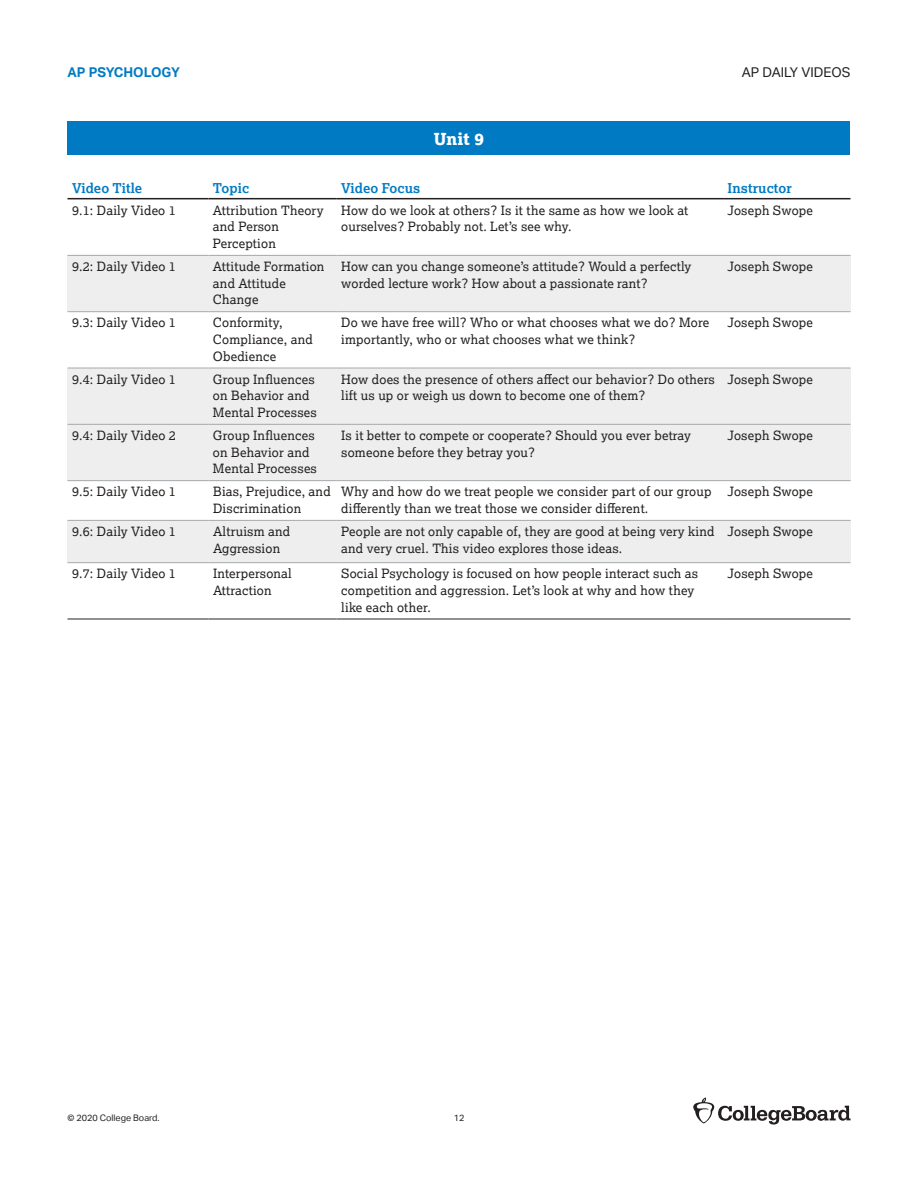
<style>
.page{position:relative;width:918px;height:1188px;background:#fff}
.page>*{position:absolute;margin:0;border:0;box-sizing:border-box;transform-origin:0 0}
.t1{font:800 16.5px "Lexia";color:#fff}
.t2{font:700 13.5px "Lexia";letter-spacing:.005em;color:#007bc3}
.t3{font:13.5px "Aktiv Grotesk";color:#231f20}
.t4{font:700 13.5px "Aktiv Grotesk";color:#007bc3}
.t5{font:12.75px/16.5px "Lexia";letter-spacing:.015em;color:#231f20}
.t6{font:9px "Aktiv Grotesk";color:#231f20}
</style>
<div class="page">
<svg style="left:693px;top:1098px;width:157px;height:27px"></svg>
<div style="left:68px;top:122px;width:782px;height:33px;background:#007bc3"></div>
<svg style="left:68px;top:197px;width:782px;height:1px"></svg>
<div style="left:68px;top:255px;width:140px;height:57px;background:#eeeeef"></div>
<div style="left:208px;top:255px;width:129px;height:57px;background:#eeeeef"></div>
<div style="left:337px;top:255px;width:386px;height:57px;background:#eeeeef"></div>
<div style="left:723px;top:255px;width:127px;height:57px;background:#eeeeef"></div>
<div style="left:68px;top:368px;width:140px;height:56px;background:#eeeeef"></div>
<div style="left:208px;top:368px;width:129px;height:56px;background:#eeeeef"></div>
<div style="left:337px;top:368px;width:386px;height:56px;background:#eeeeef"></div>
<div style="left:723px;top:368px;width:127px;height:56px;background:#eeeeef"></div>
<div style="left:68px;top:424px;width:140px;height:57px;background:#eeeeef"></div>
<div style="left:208px;top:424px;width:129px;height:57px;background:#eeeeef"></div>
<div style="left:337px;top:424px;width:386px;height:57px;background:#eeeeef"></div>
<div style="left:723px;top:424px;width:127px;height:57px;background:#eeeeef"></div>
<div style="left:68px;top:520px;width:140px;height:43px;background:#eeeeef"></div>
<div style="left:208px;top:520px;width:129px;height:43px;background:#eeeeef"></div>
<div style="left:337px;top:520px;width:386px;height:43px;background:#eeeeef"></div>
<div style="left:723px;top:520px;width:127px;height:43px;background:#eeeeef"></div>
<hr style="left:68px;top:198px;width:140px;height:1px;background:#231f20">
<hr style="left:208px;top:198px;width:129px;height:1px;background:#231f20">
<hr style="left:337px;top:198px;width:386px;height:1px;background:#231f20">
<hr style="left:723px;top:198px;width:128px;height:1px;background:#231f20">
<hr style="left:68px;top:255px;width:140px;height:1px;background:#a8a9ad">
<hr style="left:208px;top:255px;width:129px;height:1px;background:#a8a9ad">
<hr style="left:337px;top:255px;width:386px;height:1px;background:#a8a9ad">
<hr style="left:723px;top:255px;width:128px;height:1px;background:#a8a9ad">
<hr style="left:68px;top:311px;width:140px;height:1px;background:#a8a9ad">
<hr style="left:208px;top:311px;width:129px;height:1px;background:#a8a9ad">
<hr style="left:337px;top:311px;width:386px;height:1px;background:#a8a9ad">
<hr style="left:723px;top:311px;width:128px;height:1px;background:#a8a9ad">
<hr style="left:68px;top:368px;width:140px;height:1px;background:#a8a9ad">
<hr style="left:208px;top:368px;width:129px;height:1px;background:#a8a9ad">
<hr style="left:337px;top:368px;width:386px;height:1px;background:#a8a9ad">
<hr style="left:723px;top:368px;width:128px;height:1px;background:#a8a9ad">
<hr style="left:68px;top:424px;width:140px;height:1px;background:#a8a9ad">
<hr style="left:208px;top:424px;width:129px;height:1px;background:#a8a9ad">
<hr style="left:337px;top:424px;width:386px;height:1px;background:#a8a9ad">
<hr style="left:723px;top:424px;width:128px;height:1px;background:#a8a9ad">
<hr style="left:68px;top:480px;width:140px;height:1px;background:#a8a9ad">
<hr style="left:208px;top:480px;width:129px;height:1px;background:#a8a9ad">
<hr style="left:337px;top:480px;width:386px;height:1px;background:#a8a9ad">
<hr style="left:723px;top:480px;width:128px;height:1px;background:#a8a9ad">
<hr style="left:68px;top:520px;width:140px;height:1px;background:#a8a9ad">
<hr style="left:208px;top:520px;width:129px;height:1px;background:#a8a9ad">
<hr style="left:337px;top:520px;width:386px;height:1px;background:#a8a9ad">
<hr style="left:723px;top:520px;width:128px;height:1px;background:#a8a9ad">
<hr style="left:68px;top:562px;width:140px;height:1px;background:#a8a9ad">
<hr style="left:208px;top:562px;width:129px;height:1px;background:#a8a9ad">
<hr style="left:337px;top:562px;width:386px;height:1px;background:#a8a9ad">
<hr style="left:723px;top:562px;width:128px;height:1px;background:#a8a9ad">
<hr style="left:68px;top:618px;width:140px;height:2px;background:#6c6d70">
<hr style="left:208px;top:618px;width:129px;height:2px;background:#6c6d70">
<hr style="left:337px;top:618px;width:386px;height:2px;background:#6c6d70">
<hr style="left:723px;top:618px;width:128px;height:2px;background:#6c6d70">
<p class="t4" style="left:68px;top:65px;width:114px">AP PSYCHOLOGY</p>
<p class="t3" style="left:742px;top:65px;width:110px">AP DAILY VIDEOS</p>
<p class="t1" style="left:434px;top:128px;width:52px">Unit 9</p>
<p class="t2" style="left:72px;top:179px;width:72px">Video Title</p>
<p class="t2" style="left:213px;top:179px;width:38px">Topic</p>
<p class="t2" style="left:341px;top:179px;width:81px">Video Focus</p>
<p class="t2" style="left:728px;top:179px;width:66px">Instructor</p>
<p class="t5" style="left:72px;top:202px;width:105px">9.1: Daily Video 1</p>
<p class="t5" style="left:213px;top:202px;width:112px">Attribution Theory and Person<br>Perception</p>
<p class="t5" style="left:341px;top:202px;width:349px">How do we look at others? Is it the same as how we look at ourselves? Probably not. Let’s see why.</p>
<p class="t5" style="left:728px;top:202px;width:87px">Joseph Swope</p>
<p class="t5" style="left:72px;top:258px;width:105px">9.2: Daily Video 1</p>
<p class="t5" style="left:213px;top:258px;width:113px">Attitude Formation and Attitude<br>Change</p>
<p class="t5" style="left:341px;top:258px;width:352px">How can you change someone’s attitude? Would a perfectly worded lecture work? How about a passionate rant?</p>
<p class="t5" style="left:728px;top:258px;width:87px">Joseph Swope</p>
<p class="t5" style="left:72px;top:314px;width:105px">9.3: Daily Video 1</p>
<p class="t5" style="left:213px;top:314px;width:101px">Conformity,<br>Compliance, and<br>Obedience</p>
<p class="t5" style="left:341px;top:314px;width:370px">Do we have free will? Who or what chooses what we do? More importantly, who or what chooses what we think?</p>
<p class="t5" style="left:728px;top:314px;width:87px">Joseph Swope</p>
<p class="t5" style="left:72px;top:370px;width:105px">9.4: Daily Video 1</p>
<p class="t5" style="left:213px;top:370px;width:105px">Group Influences on Behavior and<br>Mental Processes</p>
<p class="t5" style="left:341px;top:370px;width:375px">How does the presence of others affect our behavior? Do others lift us up or weigh us down to become one of them?</p>
<p class="t5" style="left:728px;top:370px;width:87px">Joseph Swope</p>
<p class="t5" style="left:72px;top:427px;width:105px">9.4: Daily Video 2</p>
<p class="t5" style="left:213px;top:427px;width:105px">Group Influences on Behavior and<br>Mental Processes</p>
<p class="t5" style="left:341px;top:427px;width:351px">Is it better to compete or cooperate? Should you ever betray someone before they betray you?</p>
<p class="t5" style="left:728px;top:427px;width:87px">Joseph Swope</p>
<p class="t5" style="left:72px;top:483px;width:105px">9.5: Daily Video 1</p>
<p class="t5" style="left:213px;top:483px;width:119px">Bias, Prejudice, and<br>Discrimination</p>
<p class="t5" style="left:341px;top:483px;width:372px">Why and how do we treat people we consider part of our group differently than we treat those we consider different.</p>
<p class="t5" style="left:728px;top:483px;width:87px">Joseph Swope</p>
<p class="t5" style="left:72px;top:523px;width:105px">9.6: Daily Video 1</p>
<p class="t5" style="left:213px;top:523px;width:79px">Altruism and<br>Aggression</p>
<p class="t5" style="left:341px;top:523px;width:375px">People are not only capable of, they are good at being very kind and very cruel. This video explores those ideas.</p>
<p class="t5" style="left:728px;top:523px;width:87px">Joseph Swope</p>
<p class="t5" style="left:72px;top:565px;width:105px">9.7: Daily Video 1</p>
<p class="t5" style="left:213px;top:565px;width:80px">Interpersonal<br>Attraction</p>
<p class="t5" style="left:341px;top:565px;width:358px">Social Psychology is focused on how people interact such as competition and aggression. Let’s look at why and how they like each other.</p>
<p class="t5" style="left:728px;top:565px;width:87px">Joseph Swope</p>
<p class="t6" style="left:68px;top:1113px;width:94px">© 2020 College Board.</p>
<p class="t6" style="left:454px;top:1113px;width:12px">12</p>
</div>
